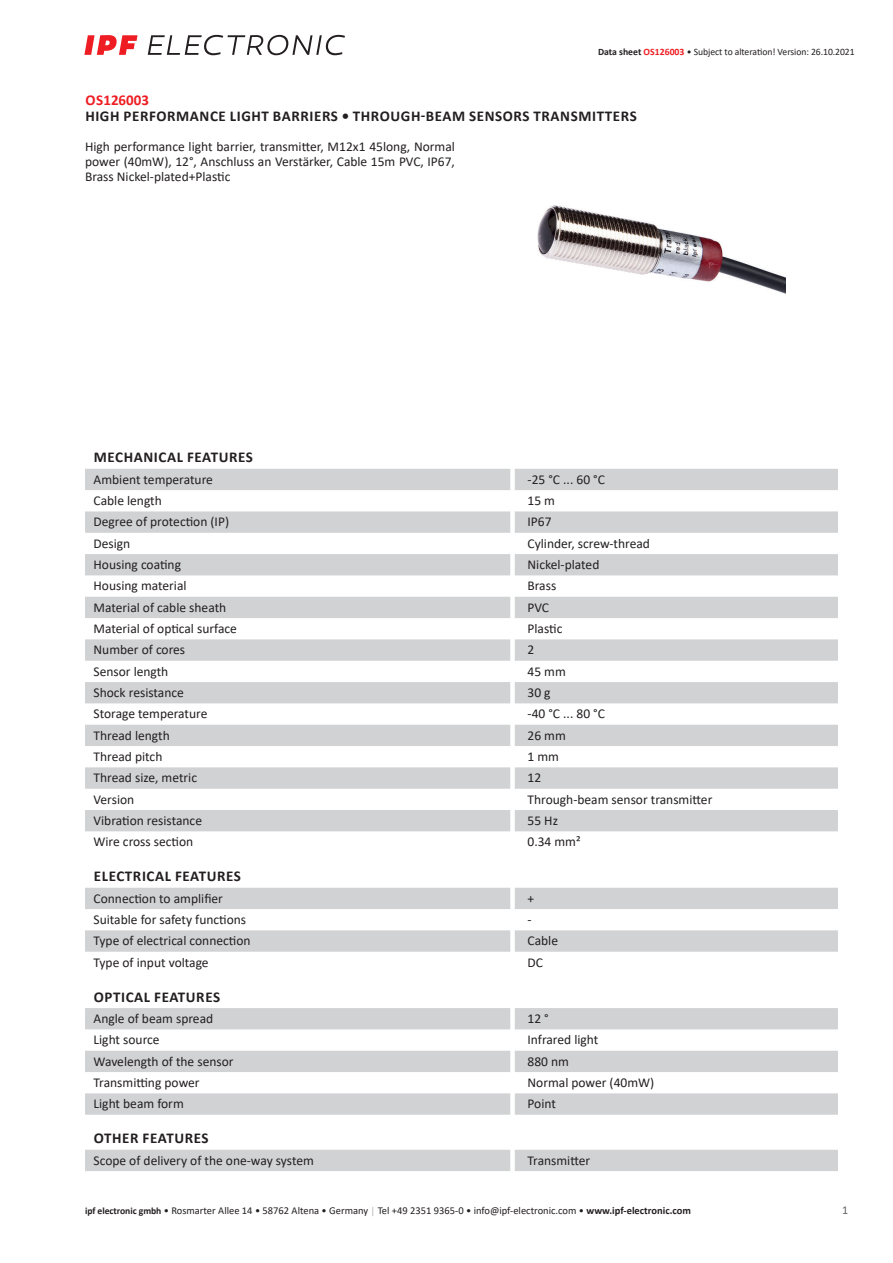
<style>
.page{position:relative;width:893px;height:1263px;background:#fff}
.page>*{position:absolute;margin:0;border:0;box-sizing:border-box;transform-origin:0 0}
.t1{font:700 15px "Calibri";letter-spacing:.04em;color:#231f20}
.t2{font:700 15px "Calibri";color:#ee1d23}
.t3{font:13.5px/15px "Calibri";color:#231f20;text-align:justify}
.t4{font:12px "Calibri";color:#636366}
.t5{font:10.5px "Calibri";color:#231f20}
.t6{font:9.75px "Calibri";letter-spacing:-.005em;color:#231f20}
.s1{font-weight:700}
.s2{font-weight:700;color:#ee1d23}
.s3{font-weight:700;font-size:9.75px}
.s4{font-size:9.75px;color:#a8a9ad}
</style>
<div class="page">
<svg style="left:148px;top:35px;width:197px;height:20px"></svg>
<svg style="left:84px;top:35px;width:54px;height:20px"></svg>
<svg style="left:85px;top:469px;width:753px;height:362px;fill:#d1d2d4"></svg>
<svg style="left:85px;top:888px;width:753px;height:64px;fill:#d1d2d4"></svg>
<svg style="left:85px;top:1008px;width:753px;height:107px;fill:#d1d2d4"></svg>
<div style="left:85px;top:1150px;width:753px;height:21px;background:#d1d2d4"></div>
<img style="left:537px;top:205px;width:248px;height:89px">
<p class="t6" style="left:598px;top:45px;width:258px"><span class="s1">Data sheet</span> <span class="s2">OS126003</span> • Subject to alteration! Version: 26.10.2021</p>
<p class="t2" style="left:85px;top:89px;width:65px">OS126003</p>
<p class="t1" style="left:85px;top:106px;width:553px">HIGH PERFORMANCE LIGHT BARRIERS • THROUGH-BEAM SENSORS TRANSMITTERS</p>
<p class="t3" style="left:85px;top:139px;width:371px">High performance light barrier, transmitter, M12x1 45long, Normal power (40mW), 12°, Anschluss an Verstärker, Cable 15m PVC, IP67, Brass Nickel-plated+Plastic</p>
<p class="t1" style="left:94px;top:447px;width:161px">MECHANICAL FEATURES</p>
<p class="t3" style="left:94px;top:471px;width:121px">Ambient temperature</p>
<p class="t3" style="left:527px;top:471px;width:79px">-25 °C ... 60 °C</p>
<p class="t3" style="left:94px;top:493px;width:70px">Cable length</p>
<p class="t3" style="left:527px;top:493px;width:29px">15 m</p>
<p class="t3" style="left:94px;top:514px;width:137px">Degree of protection (IP)</p>
<p class="t3" style="left:527px;top:514px;width:26px">IP67</p>
<p class="t3" style="left:94px;top:535px;width:38px">Design</p>
<p class="t3" style="left:527px;top:535px;width:124px">Cylinder, screw-thread</p>
<p class="t3" style="left:94px;top:557px;width:89px">Housing coating</p>
<p class="t3" style="left:527px;top:557px;width:73px">Nickel-plated</p>
<p class="t3" style="left:94px;top:578px;width:95px">Housing material</p>
<p class="t3" style="left:527px;top:578px;width:30px">Brass</p>
<p class="t3" style="left:94px;top:599px;width:134px">Material of cable sheath</p>
<p class="t3" style="left:527px;top:599px;width:23px">PVC</p>
<p class="t3" style="left:94px;top:621px;width:145px">Material of optical surface</p>
<p class="t3" style="left:527px;top:621px;width:36px">Plastic</p>
<p class="t3" style="left:94px;top:642px;width:93px">Number of cores</p>
<p class="t3" style="left:527px;top:642px;width:8px">2</p>
<p class="t3" style="left:94px;top:663px;width:76px">Sensor length</p>
<p class="t3" style="left:527px;top:663px;width:40px">45 mm</p>
<p class="t3" style="left:94px;top:685px;width:92px">Shock resistance</p>
<p class="t3" style="left:527px;top:685px;width:25px">30 g</p>
<p class="t3" style="left:94px;top:706px;width:115px">Storage temperature</p>
<p class="t3" style="left:527px;top:706px;width:79px">-40 °C ... 80 °C</p>
<p class="t3" style="left:94px;top:727px;width:78px">Thread length</p>
<p class="t3" style="left:527px;top:727px;width:40px">26 mm</p>
<p class="t3" style="left:94px;top:749px;width:70px">Thread pitch</p>
<p class="t3" style="left:527px;top:749px;width:33px">1 mm</p>
<p class="t3" style="left:94px;top:770px;width:105px">Thread size, metric</p>
<p class="t3" style="left:527px;top:770px;width:15px">12</p>
<p class="t3" style="left:94px;top:791px;width:42px">Version</p>
<p class="t3" style="left:527px;top:791px;width:186px">Through-beam sensor transmitter</p>
<p class="t3" style="left:94px;top:813px;width:110px">Vibration resistance</p>
<p class="t3" style="left:527px;top:813px;width:32px">55 Hz</p>
<p class="t3" style="left:94px;top:834px;width:101px">Wire cross section</p>
<p class="t3" style="left:527px;top:834px;width:55px">0.34 mm²</p>
<p class="t1" style="left:94px;top:866px;width:149px">ELECTRICAL FEATURES</p>
<p class="t3" style="left:94px;top:890px;width:131px">Connection to amplifier</p>
<p class="t3" style="left:527px;top:890px;width:8px">+</p>
<p class="t3" style="left:94px;top:912px;width:154px">Suitable for safety functions</p>
<p class="t3" style="left:527px;top:912px;width:6px">-</p>
<p class="t3" style="left:94px;top:933px;width:159px">Type of electrical connection</p>
<p class="t3" style="left:527px;top:933px;width:32px">Cable</p>
<p class="t3" style="left:94px;top:954px;width:117px">Type of input voltage</p>
<p class="t3" style="left:527px;top:954px;width:17px">DC</p>
<p class="t1" style="left:94px;top:986px;width:128px">OPTICAL FEATURES</p>
<p class="t3" style="left:94px;top:1011px;width:121px">Angle of beam spread</p>
<p class="t3" style="left:527px;top:1011px;width:23px">12 °</p>
<p class="t3" style="left:94px;top:1032px;width:68px">Light source</p>
<p class="t3" style="left:527px;top:1032px;width:72px">Infrared light</p>
<p class="t3" style="left:94px;top:1053px;width:142px">Wavelength of the sensor</p>
<p class="t3" style="left:527px;top:1053px;width:43px">880 nm</p>
<p class="t3" style="left:94px;top:1075px;width:108px">Transmitting power</p>
<p class="t3" style="left:527px;top:1075px;width:128px">Normal power (40mW)</p>
<p class="t3" style="left:94px;top:1096px;width:92px">Light beam form</p>
<p class="t3" style="left:527px;top:1096px;width:30px">Point</p>
<p class="t1" style="left:94px;top:1128px;width:116px">OTHER FEATURES</p>
<p class="t3" style="left:94px;top:1152px;width:222px">Scope of delivery of the one-way system</p>
<p class="t3" style="left:527px;top:1152px;width:64px">Transmitter</p>
<p class="t5" style="left:85px;top:1203px;width:608px"><span class="s3">ipf electronic gmbh</span> • Rosmarter Allee 14 • 58762 Altena • Germany <span class="s4">│</span> Tel +49 2351 9365-0 • info@ipf-electronic.com • <span class="s1">www.ipf-electronic.com</span></p>
<p class="t4" style="left:842px;top:1201px;width:8px">1</p>
</div>
